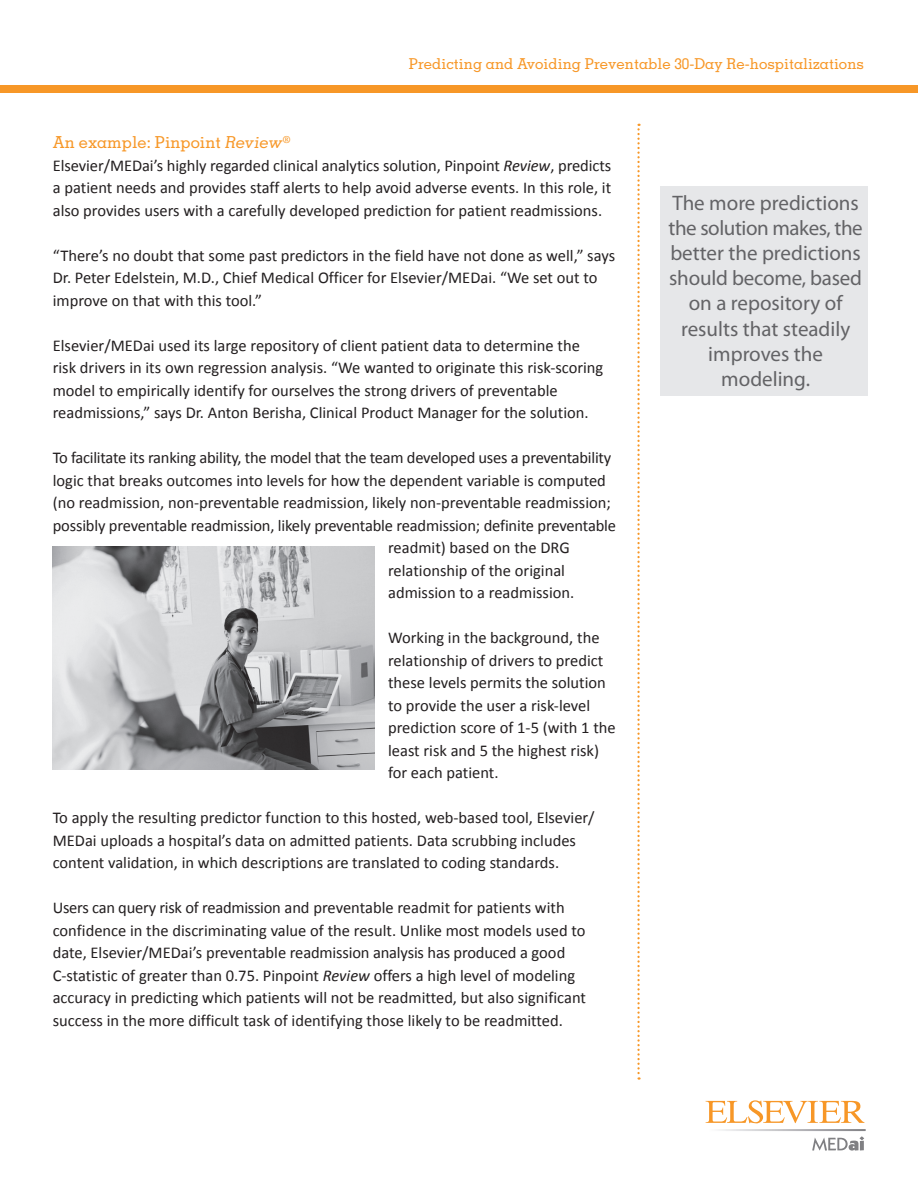
<style>
.page{position:relative;width:918px;height:1188px;background:#fff}
.page>*{position:absolute;margin:0;border:0;box-sizing:border-box;transform-origin:0 0}
.t1{font:21px/25.2px "Myriad Pro";color:#636366;text-align:center}
.t2{font:16.5px/22.5px "Calibri";color:#231f20}
.t3{font:500 16.5px "Memphis";color:#f79727}
.t4{font:500 15px "Memphis";color:#f79727}
.s1{font-style:italic}
</style>
<div class="page">
<svg style="left:637px;top:124px;width:3px;height:956px"></svg>
<div style="left:0;top:86px;width:918px;height:7px;background:#f79727"></div>
<svg style="left:721px;top:1129px;width:145px;height:22px"></svg>
<svg style="left:706px;top:1100px;width:158px;height:23px"></svg>
<div style="left:660px;top:186px;width:208px;height:209px;background:#e6e7e9"></div>
<img style="left:53px;top:547px;width:322px;height:222px">
<p class="t4" style="left:409px;top:54px;width:457px">Predicting and Avoiding Preventable 30-Day Re-hospitalizations</p>
<p class="t3" style="left:53px;top:132px;width:239px">An example: Pinpoint <span class="s1">Review</span><sup>®</sup></p>
<p class="t2" style="left:53px;top:153px;width:560px;text-align:justify">Elsevier/MEDai’s highly regarded clinical analytics solution, Pinpoint <span class="s1">Review</span>, predicts a patient needs and provides staff alerts to help avoid adverse events. In this role, it also provides users with a carefully developed prediction for patient readmissions.</p>
<p class="t2" style="left:53px;top:243px;width:564px">“There’s no doubt that some past predictors in the field have not done as well,” says<br>Dr. Peter Edelstein, M.D., Chief Medical Officer for Elsevier/MEDai. “We set out to improve on that with this tool.”</p>
<p class="t2" style="left:53px;top:333px;width:552px">Elsevier/MEDai used its large repository of client patient data to determine the risk drivers in its own regression analysis. “We wanted to originate this risk-scoring model to empirically identify for ourselves the strong drivers of preventable readmissions,” says Dr. Anton Berisha, Clinical Product Manager for the solution.</p>
<p class="t2" style="left:53px;top:446px;width:560px">To facilitate its ranking ability, the model that the team developed uses a preventability</p>
<p class="t2" style="left:53px;top:468px;width:555px">logic that breaks outcomes into levels for how the dependent variable is computed</p>
<p class="t2" style="left:53px;top:491px;width:560px">(no readmission, non-preventable readmission, likely non-preventable readmission;</p>
<p class="t2" style="left:53px;top:513px;width:565px">possibly preventable readmission, likely preventable readmission; definite preventable</p>
<p class="t2" style="left:388px;top:536px;width:183px">readmit) based on the DRG</p>
<p class="t2" style="left:388px;top:558px;width:178px">relationship of the original</p>
<p class="t2" style="left:388px;top:581px;width:188px">admission to a readmission.</p>
<p class="t2" style="left:388px;top:626px;width:229px">Working in the background, the relationship of drivers to predict these levels permits the solution to provide the user a risk-level prediction score of 1-5 (with 1 the least risk and 5 the highest risk) for each patient.</p>
<p class="t2" style="left:53px;top:806px;width:543px">To apply the resulting predictor function to this hosted, web-based tool, Elsevier/<br>MEDai uploads a hospital’s data on admitted patients. Data scrubbing includes content validation, in which descriptions are translated to coding standards.</p>
<p class="t2" style="left:53px;top:896px;width:535px">Users can query risk of readmission and preventable readmit for patients with confidence in the discriminating value of the result. Unlike most models used to date, Elsevier/MEDai’s preventable readmission analysis has produced a good C-statistic of greater than 0.75. Pinpoint <span class="s1">Review</span> offers a high level of modeling accuracy in predicting which patients will not be readmitted, but also significant success in the more difficult task of identifying those likely to be readmitted.</p>
<p class="t1" style="left:669px;top:190px;width:196px">The more predictions the solution makes, the better the predictions should become, based on a repository of results that steadily improves the modeling.</p>
</div>
